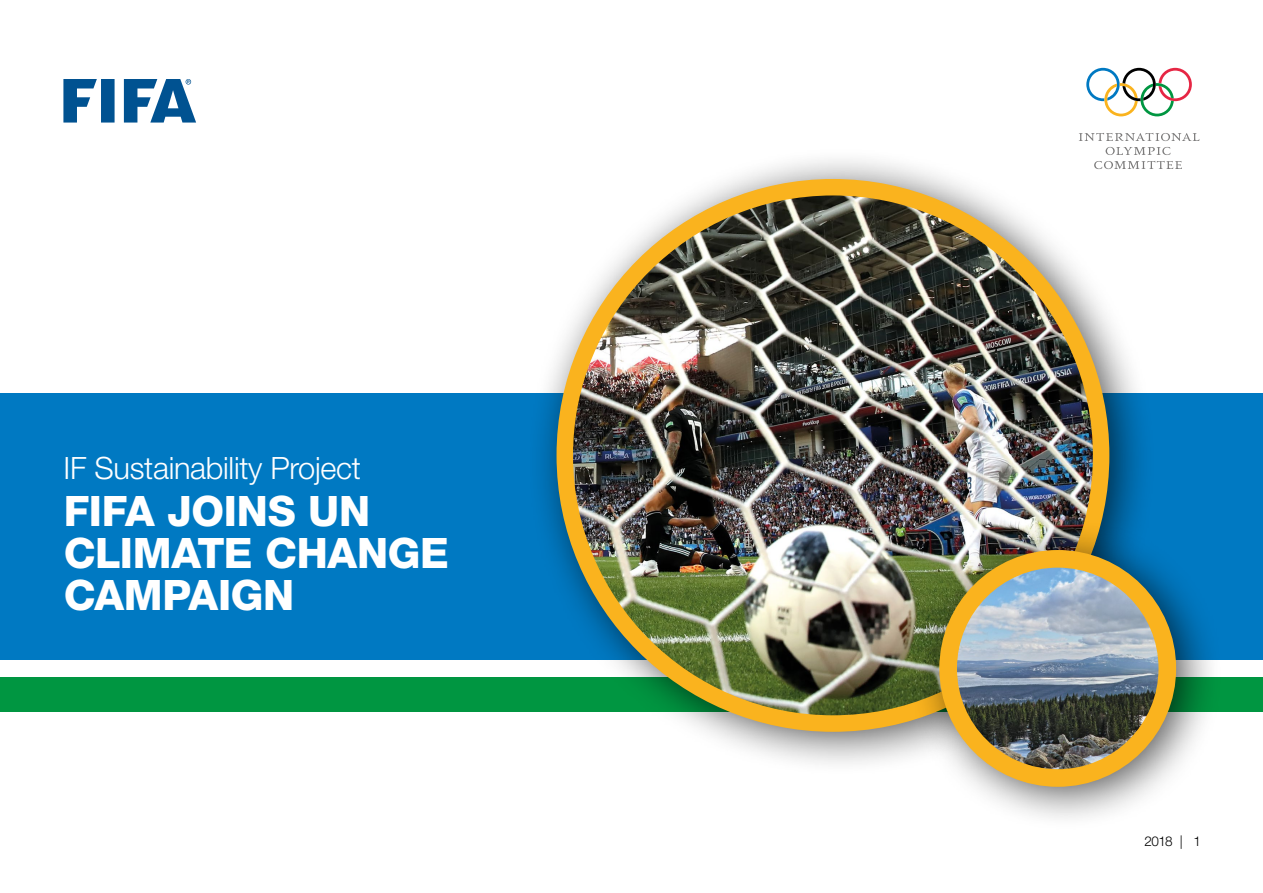
<style>
.page{position:relative;width:1263px;height:893px;background:#fff}
.page>*{position:absolute;margin:0;border:0;box-sizing:border-box;transform-origin:0 0}
.t1{font:800 42px/42px "Helvetica Neue LT Pro";letter-spacing:-.01em;color:#fff}
.t2{font:300 30.75px "Helvetica Neue LT Pro";letter-spacing:-.01em;color:#fff}
.t3{font:300 13.5px "Helvetica Neue LT Pro";color:#000}
</style>
<div class="page">
<div style="left:0;top:393px;width:1263px;height:267px;background:#0079c2"></div>
<div style="left:0;top:677px;width:1263px;height:34px;background:#009641"></div>
<div style="left:527px;top:147px;width:629px;height:629px;background:#000;opacity:.65"></div>
<img style="left:565px;top:187px;width:536px;height:532px">
<div style="left:556px;top:179px;width:553px;height:553px;border:16px solid #fab31e;border-radius:50%"></div>
<div style="left:910px;top:519px;width:312px;height:312px;background:#000;opacity:.65"></div>
<img style="left:947px;top:558px;width:221px;height:220px">
<div style="left:939px;top:550px;width:237px;height:237px;border:16px solid #fab31e;border-radius:50%"></div>
<svg style="left:1086px;top:68px;width:106px;height:48px"></svg>
<svg style="left:1079px;top:133px;width:120px;height:8px"></svg>
<svg style="left:1105px;top:147px;width:65px;height:8px"></svg>
<svg style="left:1094px;top:161px;width:88px;height:8px"></svg>
<svg style="left:63px;top:79px;width:34px;height:44px"></svg>
<div style="left:101px;top:79px;width:14px;height:44px;background:#005291"></div>
<svg style="left:124px;top:79px;width:72px;height:44px"></svg>
<p class="t2" style="left:63px;top:449px;width:299px">IF Sustainability Project</p>
<p class="t1" style="left:64px;top:490px;width:387px">FIFA JOINS UN<br>CLIMATE CHANGE<br>CAMPAIGN</p>
<p class="t3" style="left:1144px;top:833px;width:58px">2018 | 1</p>
</div>
